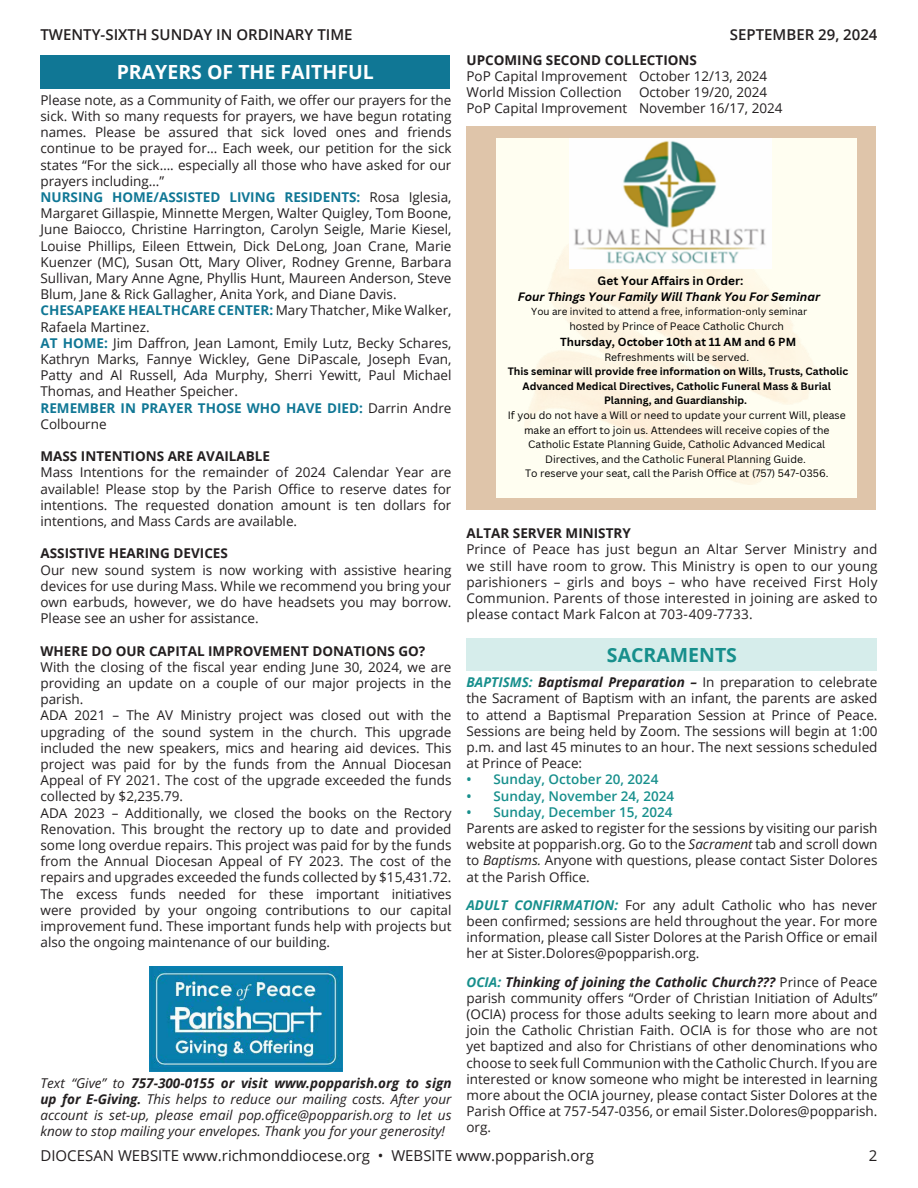
<style>
.page{position:relative;width:918px;height:1188px;background:#fff}
.page>*{position:absolute;margin:0;border:0;box-sizing:border-box;transform-origin:0 0}
.t1{font:700 19.5px "Open Sans";color:#fff}
.t2{font:700 19.5px "Open Sans";color:#178f8c}
.t3{font:15px "Open Sans";color:#231f20}
.t4{font:600 15px "Open Sans";color:#231f20}
.t5{font:13.5px/16.2px "Open Sans";color:#231f20;text-align:justify}
.t6{font:italic 13.5px/16.2px "Open Sans";color:#231f20;text-align:justify}
.t7{font:700 13.5px "Open Sans";color:#231f20}
.t8{font:600 13.5px "Open Sans";color:#178f8c}
.t9{font:700 13.5px/16.2px "Open Sans";color:#107795}
.t10{font:italic 700 11.85px/16.4px "Canva Sans";color:#000;text-align:center}
.t11{font:700 11.4px "Canva Sans";color:#000}
.t12{font:10.5px/14.5px "Canva Sans";color:#000;text-align:center}
.t13{font:9.9px "Canva Sans";color:#000}
.s1{font-weight:700;color:#107795}
.s2{font-weight:400;color:#231f20}
.s3{font-weight:700}
.s4{font-style:normal}
.s5{font-weight:700;font-style:italic;color:#178f8c}
.s6{font-weight:700;font-style:italic}
.s7{font-style:italic}
</style>
<div class="page">
<div style="left:40px;top:55px;width:410px;height:34px;background:#107795"></div>
<img style="left:149px;top:966px;width:194px;height:105px">
<div style="left:466px;top:126px;width:410px;height:384px;background:#dfc5aa"></div>
<div style="left:497px;top:138px;width:360px;height:360px;background:#fffef1"></div>
<img style="left:526px;top:152px;width:290px;height:332px">
<img style="left:570px;top:138px;width:201px;height:131px">
<div style="left:466px;top:638px;width:412px;height:33px;background:#d6edeb"></div>
<p class="t4" style="left:40px;top:25px;width:314px">TWENTY-SIXTH SUNDAY IN ORDINARY TIME</p>
<p class="t4" style="left:730px;top:25px;width:149px">SEPTEMBER 29, 2024</p>
<p class="t1" style="left:117px;top:58px;width:259px">PRAYERS OF THE FAITHFUL</p>
<p class="t5" style="left:40px;top:91px;width:413px">Please note, as a Community of Faith, we offer our prayers for the sick. With so many requests for prayers, we have begun rotating names. Please be assured that sick loved ones and friends continue to be prayed for… Each week, our petition for the sick states “For the sick…. especially all those who have asked for our prayers including…”</p>
<p class="t5" style="left:40px;top:189px;width:413px"><span class="s1">NURSING HOME/ASSISTED LIVING RESIDENTS:</span> Rosa Iglesia, Margaret Gillaspie, Minnette Mergen, Walter Quigley, Tom Boone, June Baiocco, Christine Harrington, Carolyn Seigle, Marie Kiesel, Louise Phillips, Eileen Ettwein, Dick DeLong, Joan Crane, Marie Kuenzer (MC), Susan Ott, Mary Oliver, Rodney Grenne, Barbara Sullivan, Mary Anne Agne, Phyllis Hunt, Maureen Anderson, Steve Blum, Jane &amp; Rick Gallagher, Anita York, and Diane Davis.</p>
<p class="t5" style="left:40px;top:302px;width:413px"><span class="s1">CHESAPEAKE HEALTHCARE CENTER:</span> Mary Thatcher, Mike Walker,<br>Rafaela Martinez.</p>
<p class="t5" style="left:40px;top:334px;width:413px"><span class="s1">AT HOME:</span> Jim Daffron, Jean Lamont, Emily Lutz, Becky Schares, Kathryn Marks, Fannye Wickley, Gene DiPascale, Joseph Evan, Patty and Al Russell, Ada Murphy, Sherri Yewitt, Paul Michael Thomas, and Heather Speicher.</p>
<p class="t9" style="left:40px;top:399px;width:413px">REMEMBER IN PRAYER THOSE WHO HAVE DIED: <span class="s2">Darrin Andre<br>Colbourne</span></p>
<p class="t7" style="left:40px;top:447px;width:231px">MASS INTENTIONS ARE AVAILABLE</p>
<p class="t5" style="left:40px;top:464px;width:413px">Mass Intentions for the remainder of 2024 Calendar Year are available! Please stop by the Parish Office to reserve dates for intentions. The requested donation amount is ten dollars for intentions, and Mass Cards are available.</p>
<p class="t7" style="left:40px;top:544px;width:189px">ASSISTIVE HEARING DEVICES</p>
<p class="t5" style="left:40px;top:561px;width:413px">Our new sound system is now working with assistive hearing devices for use during Mass. While we recommend you bring your own earbuds, however, we do have headsets you may borrow.<br>Please see an usher for assistance.</p>
<p class="t7" style="left:40px;top:641px;width:386px">WHERE DO OUR CAPITAL IMPROVEMENT DONATIONS GO?</p>
<p class="t5" style="left:40px;top:658px;width:413px">With the closing of the fiscal year ending June 30, 2024, we are providing an update on a couple of our major projects in the parish.</p>
<p class="t5" style="left:40px;top:707px;width:413px">ADA 2021 – The AV Ministry project was closed out with the upgrading of the sound system in the church. This upgrade included the new speakers, mics and hearing aid devices. This project was paid for by the funds from the Annual Diocesan Appeal of FY 2021. The cost of the upgrade exceeded the funds collected by $2,235.79.</p>
<p class="t5" style="left:40px;top:804px;width:413px">ADA 2023 – Additionally, we closed the books on the Rectory Renovation. This brought the rectory up to date and provided some long overdue repairs. This project was paid for by the funds from the Annual Diocesan Appeal of FY 2023. The cost of the repairs and upgrades exceeded the funds collected by $15,431.72.</p>
<p class="t5" style="left:40px;top:885px;width:413px">The excess funds needed for these important initiatives were provided by your ongoing contributions to our capital improvement fund. These important funds help with projects but also the ongoing maintenance of our building.</p>
<p class="t6" style="left:40px;top:1074px;width:412px">Text “Give” to <span class="s3">757-300-0155 or visit www.popparish.org to sign up for E-Giving.</span> This helps to reduce our mailing costs. After your account is set-up, please email pop.office@popparish.org to let us know to stop mailing your envelopes. Thank you for your generosity!</p>
<p class="t7" style="left:466px;top:50px;width:232px">UPCOMING SECOND COLLECTIONS</p>
<p class="t5" style="left:466px;top:68px;width:302px">PoP Capital Improvement October 12/13, 2024</p>
<p class="t5" style="left:466px;top:84px;width:157px">World Mission Collection</p>
<p class="t5" style="left:639px;top:84px;width:130px">October 19/20, 2024</p>
<p class="t5" style="left:466px;top:100px;width:318px">PoP Capital Improvement November 16/17, 2024</p>
<p class="t10" style="left:518px;top:272px;width:304px"><span class="s4">Get Your Affairs in Order:<br></span>Four Things Your Family Will Thank You For Seminar</p>
<p class="t13" style="left:531px;top:306px;width:278px">You are invited to attend a free, information-only seminar</p>
<p class="t12" style="left:569px;top:319px;width:216px">hosted by Prince of Peace Catholic Church</p>
<p class="t11" style="left:560px;top:335px;width:238px">Thursday, October 10th at 11 AM and 6 PM</p>
<p class="t12" style="left:508px;top:350px;width:342px">Refreshments will be served.<br><span class="s3">This seminar will provide free information on Wills, Trusts, Catholic Advanced Medical Directives, Catholic Funeral Mass &amp; Burial Planning, and Guardianship.<br></span>If you do not have a Will or need to update your current Will, please make an effort to join us. Attendees will receive copies of the Catholic Estate Planning Guide, Catholic Advanced Medical Directives, and the Catholic Funeral Planning Guide.<br>To reserve your seat, call the Parish Office at (757) 547-0356.</p>
<p class="t7" style="left:466px;top:524px;width:166px">ALTAR SERVER MINISTRY</p>
<p class="t5" style="left:466px;top:541px;width:413px">Prince of Peace has just begun an Altar Server Ministry and we still have room to grow. This Ministry is open to our young parishioners – girls and boys – who have received First Holy Communion. Parents of those interested in joining are asked to please contact Mark Falcon at 703-409-7733.</p>
<p class="t2" style="left:607px;top:641px;width:132px">SACRAMENTS</p>
<p class="t5" style="left:466px;top:674px;width:413px"><span class="s5">BAPTISMS:</span> <span class="s6">Baptismal Preparation –</span> In preparation to celebrate the Sacrament of Baptism with an infant, the parents are asked to attend a Baptismal Preparation Session at Prince of Peace.<br>Sessions are being held by Zoom. The sessions will begin at 1:00 p.m. and last 45 minutes to an hour. The next sessions scheduled at Prince of Peace:</p>
<p class="t8" style="left:466px;top:770px;width:193px">• Sunday, October 20, 2024</p>
<p class="t8" style="left:466px;top:787px;width:209px">• Sunday, November 24, 2024</p>
<p class="t8" style="left:466px;top:803px;width:208px">• Sunday, December 15, 2024</p>
<p class="t5" style="left:466px;top:820px;width:413px">Parents are asked to register for the sessions by visiting our parish website at popparish.org. Go to the <span class="s7">Sacrament</span> tab and scroll down to <span class="s7">Baptisms.</span> Anyone with questions, please contact Sister Dolores at the Parish Office.</p>
<p class="t5" style="left:466px;top:897px;width:413px"><span class="s5">ADULT CONFIRMATION:</span> For any adult Catholic who has never been confirmed; sessions are held throughout the year. For more information, please call Sister Dolores at the Parish Office or email her at Sister.Dolores@popparish.org.</p>
<p class="t5" style="left:466px;top:973px;width:413px"><span class="s5">OCIA:</span> <span class="s6">Thinking of joining the Catholic Church???</span> Prince of Peace parish community offers “Order of Christian Initiation of Adults” (OCIA) process for those adults seeking to learn more about and join the Catholic Christian Faith. OCIA is for those who are not yet baptized and also for Christians of other denominations who choose to seek full Communion with the Catholic Church. If you are interested or know someone who might be interested in learning more about the OCIA journey, please contact Sister Dolores at the Parish Office at 757-547-0356, or email Sister.Dolores@popparish. org.</p>
<p class="t3" style="left:40px;top:1146px;width:555px">DIOCESAN WEBSITE www.richmonddiocese.org • WEBSITE www.popparish.org</p>
<p class="t3" style="left:869px;top:1146px;width:10px">2</p>
</div>
